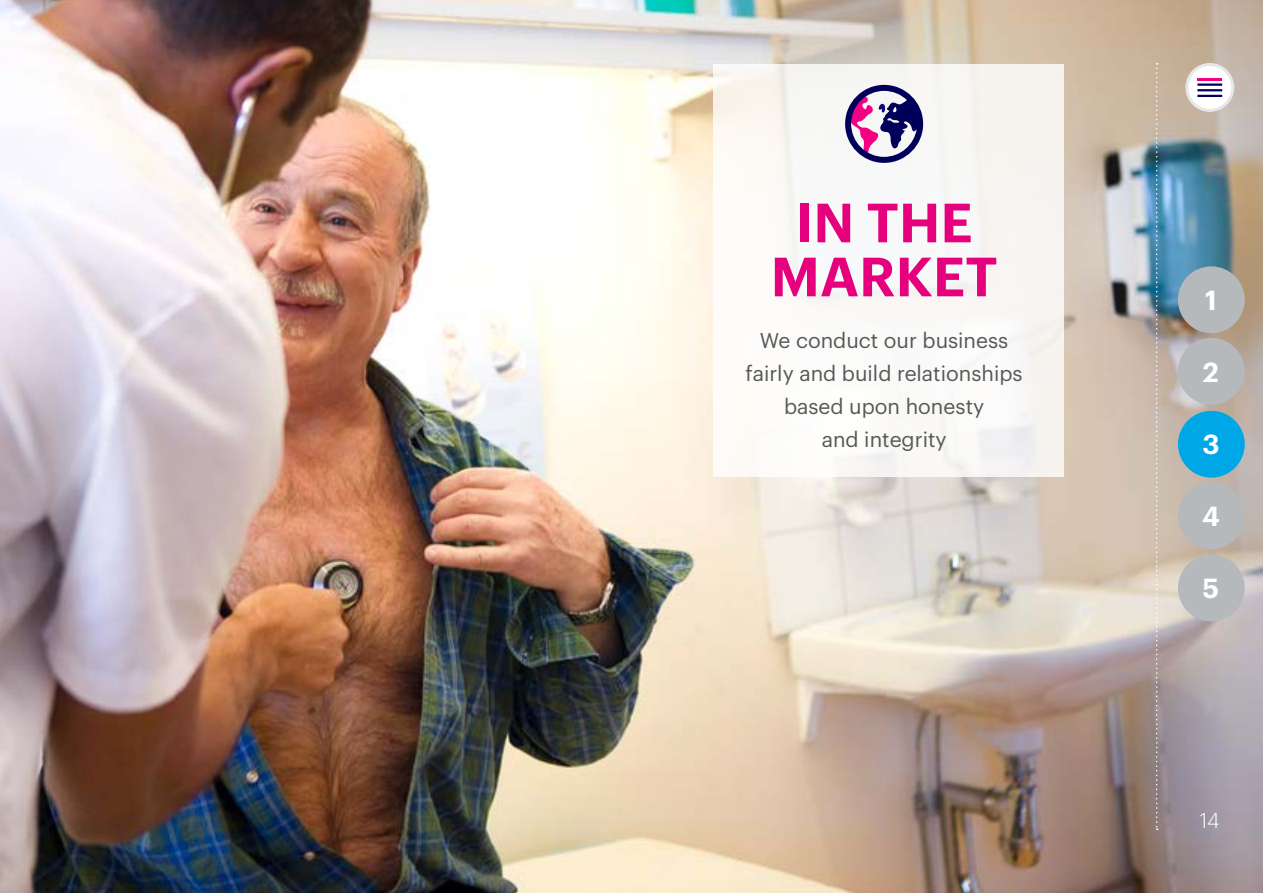
<style>
.page{position:relative;width:1263px;height:893px;background:#fff}
.page>*{position:absolute;margin:0;border:0;box-sizing:border-box;transform-origin:0 0}
.t1{font:600 54px/54px "Graphik";letter-spacing:.005em;color:#e6007d;text-align:center}
.t2{font:600 27px "Graphik";color:#fff}
.t3{font:21px/33px "Graphik";color:#575756;text-align:center}
.t4{font:300 21px "Graphik";color:#fff}
</style>
<div class="page">
<img style="left:0;top:0;width:1263px;height:893px">
<div style="left:714px;top:64px;width:350px;height:412px;background:#f8f8f7"></div>
<svg style="left:1187px;top:64px;width:46px;height:46px"></svg>
<div style="left:1185px;top:63px;width:49px;height:49px;border:3px solid #e7e7e8;border-radius:50%"></div>
<hr style="left:1197px;top:78px;width:25px;height:2px;background:#f50082">
<hr style="left:1197px;top:84px;width:25px;height:2px;background:#00005a">
<hr style="left:1197px;top:89px;width:25px;height:2px;background:#00005a">
<hr style="left:1197px;top:95px;width:25px;height:2px;background:#00005a">
<svg style="left:845px;top:85px;width:78px;height:78px"></svg>
<svg style="left:1156px;top:63px;width:2px;height:767px;background:#aeb1b0"></svg>
<div style="left:1178px;top:266px;width:67px;height:67px;background:#b5b9bb;border-radius:50%"></div>
<div style="left:1178px;top:411px;width:67px;height:67px;background:#00a7e7;border-radius:50%"></div>
<div style="left:1178px;top:555px;width:67px;height:66px;background:#b5b9bb;border-radius:50%"></div>
<div style="left:1178px;top:338px;width:67px;height:67px;background:#b5b9bb;border-radius:50%"></div>
<div style="left:1178px;top:482px;width:67px;height:67px;background:#b5b9bb;border-radius:50%"></div>
<h1 class="t1" style="left:771px;top:191px;width:228px">IN THE<br>MARKET</h1>
<p class="t3" style="left:746px;top:323px;width:278px">We conduct our business fairly and build relationships based upon honesty<br>and integrity</p>
<p class="t2" style="left:1205px;top:280px;width:13px">1</p>
<p class="t2" style="left:1203px;top:352px;width:18px">2</p>
<p class="t2" style="left:1202px;top:424px;width:19px">3</p>
<p class="t2" style="left:1202px;top:496px;width:19px">4</p>
<p class="t2" style="left:1203px;top:568px;width:18px">5</p>
<p class="t4" style="left:1200px;top:805px;width:21px">14</p>
</div>
